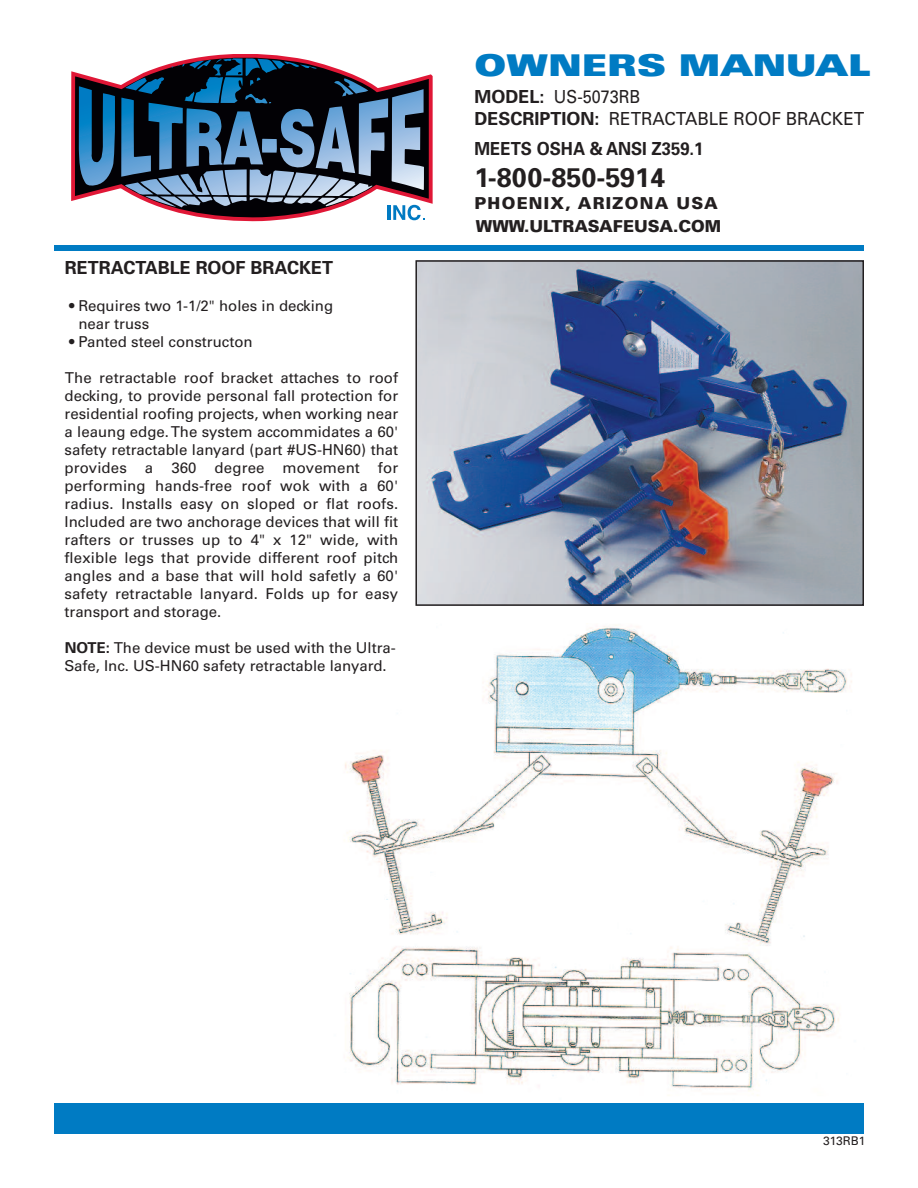
<style>
.page{position:relative;width:918px;height:1188px;background:#fff}
.page>*{position:absolute;margin:0;border:0;box-sizing:border-box;transform-origin:0 0}
.t1{font:900 expanded 30px "Univers";color:#007bc3}
.t2{font:700 27px "Univers";color:#231f20}
.t3{font:18px/21.6px "Univers";color:#231f20;scale:.9 1}
.t4{font:700 18px "Univers";color:#231f20}
.t5{font:700 18px "Univers";color:#231f20;scale:.93 1}
.t6{font:900 16.5px/22.5px "Univers";color:#231f20}
.t7{font:15px/18px "Univers";color:#231f20}
.t8{font:12px "Univers";color:#231f20}
.s1{font-weight:700}
</style>
<div class="page">
<svg style="left:71px;top:54px;width:362px;height:168px"></svg>
<svg style="left:79px;top:58px;width:345px;height:162px;background:#59697f"></svg>
<div style="left:54px;top:1103px;width:810px;height:30px;background:#007bc3"></div>
<div style="left:54px;top:245px;width:810px;height:5px;background:#007bc3"></div>
<img style="left:418px;top:263px;width:443px;height:340px">
<div style="left:415px;top:260px;width:449px;height:346px;border:2px solid #231f20"></div>
<img style="left:345px;top:625px;width:507px;height:471px">
<p class="t4" style="left:65px;top:261px;width:270px">RETRACTABLE ROOF BRACKET</p>
<p class="t7" style="left:78px;top:298px;width:256px;text-indent:-9px">• Requires two 1-1/2" holes in decking near truss</p>
<p class="t7" style="left:69px;top:334px;width:185px">• Panted steel constructon</p>
<p class="t7" style="left:65px;top:370px;width:335px;text-align:justify">The retractable roof bracket attaches to roof decking, to provide personal fall protection for residential roofing projects, when working near a leaung edge.The system accommidates a 60' safety retractable lanyard (part #US-HN60) that provides a 360 degree movement for performing hands-free roof wok with a 60' radius. Installs easy on sloped or flat roofs.<br>Included are two anchorage devices that will fit rafters or trusses up to 4" x 12" wide, with flexible legs that provide different roof pitch angles and a base that will hold safetly a 60' safety retractable lanyard. Folds up for easy transport and storage.</p>
<p class="t7" style="left:65px;top:640px;width:333px"><span class="s1">NOTE:</span> The device must be used with the Ultra-<br>Safe, Inc. US-HN60 safety retractable lanyard.</p>
<h1 class="t1" style="left:474px;top:54px;width:397px">OWNERS MANUAL</h1>
<p class="t3" style="left:474px;top:87px;width:435px"><span class="s1">MODEL:</span> US-5073RB<br><span class="s1">DESCRIPTION:</span> RETRACTABLE ROOF BRACKET</p>
<p class="t5" style="left:475px;top:142px;width:248px">MEETS OSHA &amp; ANSI Z359.1</p>
<h2 class="t2" style="left:474px;top:167px;width:192px">1-800-850-5914</h2>
<p class="t6" style="left:474px;top:194px;width:248px">PHOENIX, ARIZONA USA<br>WWW.ULTRASAFEUSA.COM</p>
<p class="t8" style="left:823px;top:1137px;width:44px">313RB1</p>
</div>
